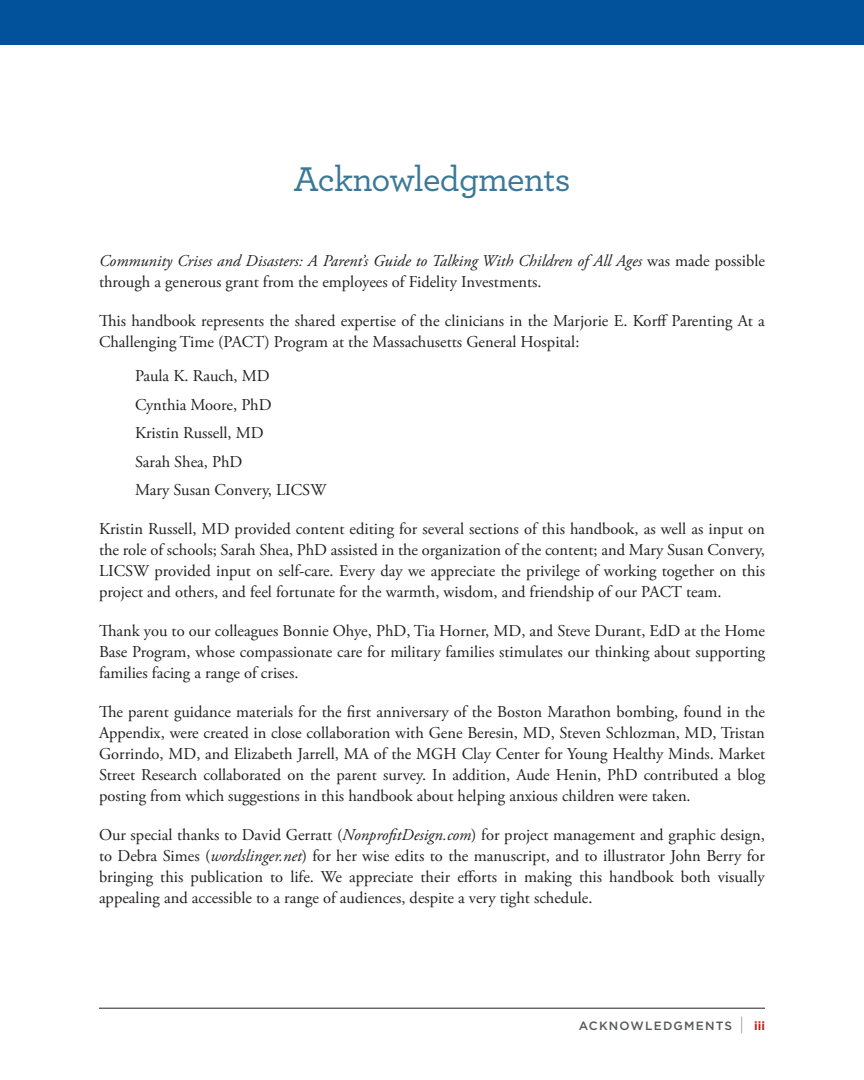
<style>
.page{position:relative;width:864px;height:1080px;background:#fff}
.page>*{position:absolute;margin:0;border:0;box-sizing:border-box;transform-origin:0 0}
.t1{font:500 36px "Archer Pro";letter-spacing:-.02em;color:#3b7897}
.t2{font:16.5px/21px "Adobe Garamond Pro";color:#231f20;text-align:justify}
.t3{font:500 12px "Gotham";letter-spacing:.1em;color:#57585a}
.s1{font-style:italic}
.s2{font-weight:100;font-size:18px;color:#231f20}
.s3{font-weight:700;color:#b0281a}
</style>
<div class="page">
<hr style="left:99px;top:1008px;width:666px;height:1px;background:#231f20">
<div style="left:1px;top:0;width:863px;height:45px;background:#01519b"></div>
<h1 class="t1" style="left:294px;top:153px;width:278px">Acknowledgments</h1>
<p class="t2" style="left:99px;top:251px;width:667px"><span class="s1">Community Crises and Disasters: A Parent’s Guide to Talking With Children of All Ages</span> was made possible through a generous grant from the employees of Fidelity Investments.</p>
<p class="t2" style="left:99px;top:311px;width:667px">This handbook represents the shared expertise of the clinicians in the Marjorie E. Korff Parenting At a<br>Challenging Time (PACT) Program at the Massachusetts General Hospital:</p>
<p class="t2" style="left:135px;top:362px;width:193px;line-height:28.5px;text-align:left">Paula K. Rauch, MD<br>Cynthia Moore, PhD<br>Kristin Russell, MD<br>Sarah Shea, PhD<br>Mary Susan Convery, LICSW</p>
<p class="t2" style="left:99px;top:519px;width:668px">Kristin Russell, MD provided content editing for several sections of this handbook, as well as input on the role of schools; Sarah Shea, PhD assisted in the organization of the content; and Mary Susan Convery, LICSW provided input on self-care. Every day we appreciate the privilege of working together on this project and others, and feel fortunate for the warmth, wisdom, and friendship of our PACT team.</p>
<p class="t2" style="left:99px;top:621px;width:668px">Thank you to our colleagues Bonnie Ohye, PhD, Tia Horner, MD, and Steve Durant, EdD at the Home Base Program, whose compassionate care for military families stimulates our thinking about supporting families facing a range of crises.</p>
<p class="t2" style="left:99px;top:702px;width:668px">The parent guidance materials for the first anniversary of the Boston Marathon bombing, found in the Appendix, were created in close collaboration with Gene Beresin, MD, Steven Schlozman, MD, Tristan Gorrindo, MD, and Elizabeth Jarrell, MA of the MGH Clay Center for Young Healthy Minds. Market Street Research collaborated on the parent survey. In addition, Aude Henin, PhD contributed a blog posting from which suggestions in this handbook about helping anxious children were taken.</p>
<p class="t2" style="left:99px;top:825px;width:668px">Our special thanks to David Gerratt (<span class="s1">NonprofitDesign.com</span>) for project management and graphic design, to Debra Simes (<span class="s1">wordslinger.net</span>) for her wise edits to the manuscript, and to illustrator John Berry for bringing this publication to life. We appreciate their efforts in making this handbook both visually appealing and accessible to a range of audiences, despite a very tight schedule.</p>
<p class="t3" style="left:579px;top:1018px;width:188px">ACKNOWLEDGMENTS <span class="s2">|</span> <span class="s3">iii</span></p>
</div>
